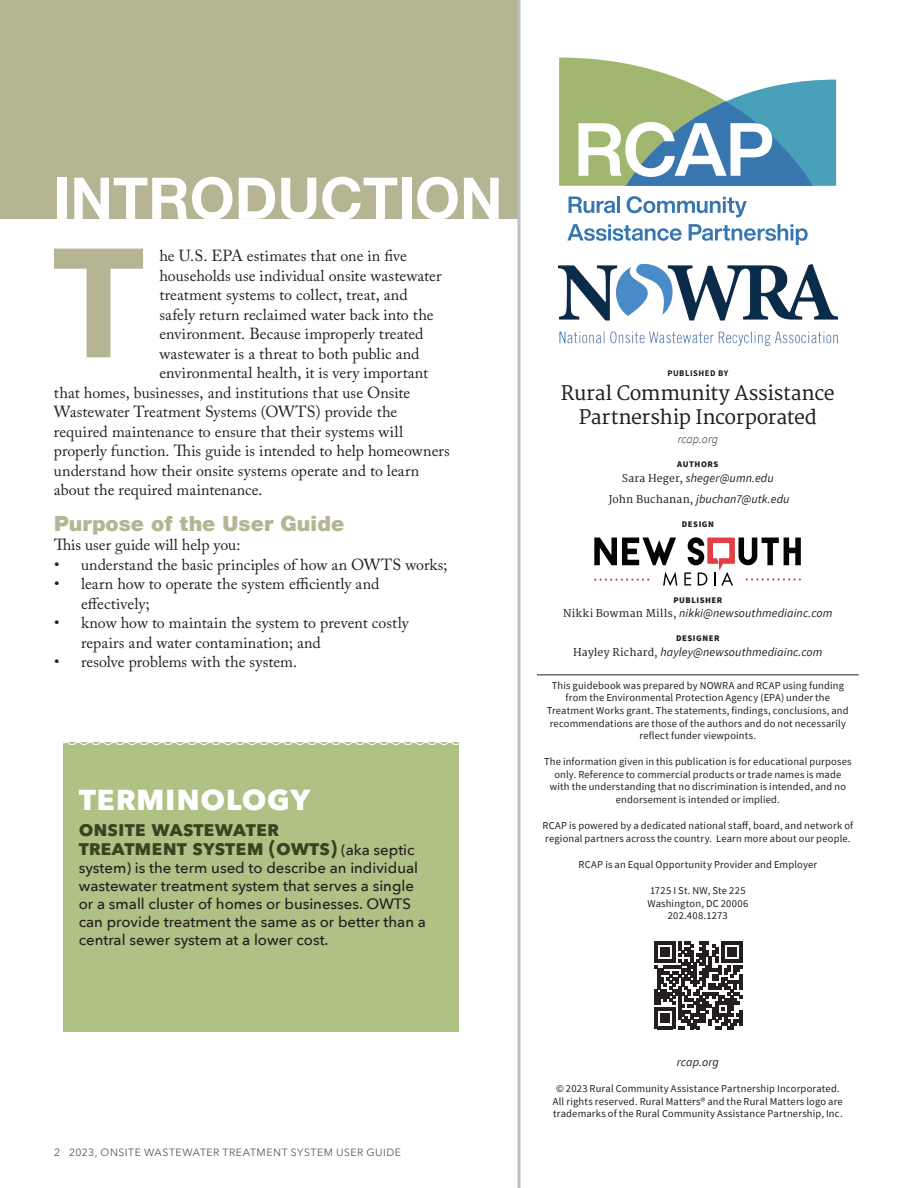
<style>
.page{position:relative;width:918px;height:1188px;background:#fff}
.page>*{position:absolute;margin:0;border:0;box-sizing:border-box;transform-origin:0 0}
.Main_Text__1st_parag{font:700 152.25px "Helvetica Neue";color:#b5b594}
.t1{font:700 57.6px "Helvetica Neue";color:#fff}
.t2{font:700 36px "Avenir Next";color:#fff}
.t3{font:700 21px/19.5px "Avenir Next";letter-spacing:.095em;color:#394321}
.t4{font:900 21px "Helvetica Neue";letter-spacing:.005em;color:#b5b594}
.t5{font:19.5px/24px "Merriweather";letter-spacing:-.02em;color:#231f20;text-align:center}
.Main_Text__1st_parag-2{font:15.9px/19.5px "Adobe Caslon Pro";color:#231f20}
.t6{font:500 15px/18px "Avenir Next";color:#231f20}
.Masthead__Names{font:italic 12px "Source Sans Pro";letter-spacing:.01em;color:#231f20}
.t7{font:italic 300 12px "Source Sans Pro";color:#231f20}
.Masthead__Positions{font:10.5px/12.6px "Source Sans Pro";letter-spacing:.015em;color:#231f20;text-align:center}
.t8{font:10.5px "Avenir Next";letter-spacing:.05em;color:#57585a}
.Masthead__Names-2{font:900 8.7px "Source Sans Pro";letter-spacing:.065em;color:#231f20}
.Masthead__Positions-2{font:700 8.7px "Source Sans Pro";letter-spacing:.065em;color:#231f20}
.s1{font-weight:500;font-size:15px;color:#231f20}
.s2{font-family:"Merriweather";font-style:normal;font-size:10.5px}
</style>
<div class="page">
<hr style="left:537px;top:674px;width:322px;height:1px;background:#231f20">
<svg style="left:569px;top:196px;width:46px;height:17px"></svg>
<hr style="left:617px;top:197px;width:3px;height:16px;background:#3876b0">
<svg style="left:626px;top:196px;width:121px;height:21px"></svg>
<svg style="left:567px;top:224px;width:115px;height:17px"></svg>
<svg style="left:689px;top:224px;width:119px;height:21px"></svg>
<svg style="left:559px;top:58px;width:277px;height:128px"></svg>
<svg style="left:594px;top:538px;width:82px;height:27px"></svg>
<svg style="left:663px;top:572px;width:14px;height:14px"></svg>
<svg style="left:594px;top:579px;width:55px;height:2px"></svg>
<svg style="left:684px;top:537px;width:117px;height:49px"></svg>
<svg style="left:654px;top:941px;width:88px;height:88px"></svg>
<hr style="left:739px;top:1011px;width:3px;height:15px;background:#231f20">
<div style="left:0;top:0;width:518px;height:218px;background:#b5b594"></div>
<img style="left:559px;top:265px;width:278px;height:80px">
<div style="left:63px;top:742px;width:396px;height:289px;background:#afc184"></div>
<svg style="left:63px;top:742px;width:396px;height:3px"></svg>
<hr style="left:518px;top:0;width:2px;height:1188px;background:#bcbdc0">
<p class="t1" style="left:53px;top:153px;width:451px">INTRODUCTION</p>
<p class="Main_Text__1st_parag" style="left:52px;top:184px;width:95px">T</p>
<p class="Main_Text__1st_parag-2" style="left:159px;top:246px;width:249px">he U.S. EPA estimates that one in five</p>
<p class="Main_Text__1st_parag-2" style="left:159px;top:266px;width:284px">households use individual onsite wastewater</p>
<p class="Main_Text__1st_parag-2" style="left:159px;top:285px;width:250px">treatment systems to collect, treat, and</p>
<p class="Main_Text__1st_parag-2" style="left:159px;top:305px;width:276px">safely return reclaimed water back into the</p>
<p class="Main_Text__1st_parag-2" style="left:159px;top:324px;width:266px">environment. Because improperly treated</p>
<p class="Main_Text__1st_parag-2" style="left:159px;top:344px;width:262px">wastewater is a threat to both public and</p>
<p class="Main_Text__1st_parag-2" style="left:159px;top:363px;width:270px">environmental health, it is very important</p>
<p class="Main_Text__1st_parag-2" style="left:54px;top:383px;width:358px">that homes, businesses, and institutions that use Onsite</p>
<p class="Main_Text__1st_parag-2" style="left:54px;top:402px;width:345px">Wastewater Treatment Systems (OWTS) provide the</p>
<p class="Main_Text__1st_parag-2" style="left:54px;top:422px;width:351px">required maintenance to ensure that their systems will</p>
<p class="Main_Text__1st_parag-2" style="left:54px;top:441px;width:397px">properly function. This guide is intended to help homeowners</p>
<p class="Main_Text__1st_parag-2" style="left:54px;top:461px;width:367px">understand how their onsite systems operate and to learn</p>
<p class="Main_Text__1st_parag-2" style="left:54px;top:480px;width:210px">about the required maintenance.</p>
<p class="t4" style="left:54px;top:511px;width:292px">Purpose of the User Guide</p>
<p class="Main_Text__1st_parag-2" style="left:54px;top:535px;width:188px">This user guide will help you:</p>
<p class="Main_Text__1st_parag-2" style="left:54px;top:554px;width:395px">• understand the basic principles of how an OWTS works;</p>
<p class="Main_Text__1st_parag-2" style="left:81px;top:574px;width:300px;text-indent:-27px">• learn how to operate the system efficiently and effectively;</p>
<p class="Main_Text__1st_parag-2" style="left:81px;top:613px;width:329px;text-indent:-27px">• know how to maintain the system to prevent costly repairs and water contamination; and</p>
<p class="Main_Text__1st_parag-2" style="left:54px;top:652px;width:245px">• resolve problems with the system.</p>
<p class="t2" style="left:79px;top:766px;width:233px">terminology</p>
<p class="t3" style="left:79px;top:819px;width:337px">onsite wastewater<br>treatment system (owts) <span class="s1">(aka septic</span></p>
<p class="t6" style="left:79px;top:859px;width:349px">system) is the term used to describe an individual wastewater treatment system that serves a single or a small cluster of homes or businesses. OWTS can provide treatment the same as or better than a central sewer system at a lower cost.</p>
<p class="t8" style="left:54px;top:1144px;width:349px">2 2023, ONSITE WASTEWATER TREATMENT SYSTEM USER GUIDE</p>
<p class="Masthead__Positions-2" style="left:667px;top:367px;width:63px">PUBLISHED BY</p>
<p class="t5" style="left:561px;top:381px;width:275px">Rural Community Assistance<br>Partnership Incorporated</p>
<p class="t7" style="left:678px;top:432px;width:42px">rcap.org</p>
<p class="Masthead__Names-2" style="left:677px;top:458px;width:43px">AUTHORS</p>
<p class="Masthead__Names" style="left:622px;top:470px;width:153px"><span class="s2">Sara Heger,</span> sheger@umn.edu</p>
<p class="Masthead__Names" style="left:609px;top:492px;width:182px"><span class="s2">John Buchanan,</span> jbuchan7@utk.edu</p>
<p class="Masthead__Names-2" style="left:682px;top:518px;width:34px">DESIGN</p>
<p class="Masthead__Names-2" style="left:673px;top:594px;width:51px">PUBLISHER</p>
<p class="Masthead__Names" style="left:563px;top:606px;width:271px"><span class="s2">Nikki Bowman Mills,</span> nikki@newsouthmediainc.com</p>
<p class="Masthead__Names-2" style="left:676px;top:632px;width:45px">DESIGNER</p>
<p class="Masthead__Names" style="left:573px;top:644px;width:251px"><span class="s2">Hayley Richard,</span> hayley@newsouthmediainc.com</p>
<p class="Masthead__Positions" style="left:547px;top:679px;width:303px">This guidebook was prepared by NOWRA and RCAP using funding from the Environmental Protection Agency (EPA) under the Treatment Works grant. The statements, findings, conclusions, and recommendations are those of the authors and do not necessarily reflect funder viewpoints.</p>
<p class="Masthead__Positions" style="left:544px;top:755px;width:309px">The information given in this publication is for educational purposes only. Reference to commercial products or trade names is made with the understanding that no discrimination is intended, and no endorsement is intended or implied.</p>
<p class="Masthead__Positions" style="left:542px;top:819px;width:312px;text-align:left">RCAP is powered by a dedicated national staff, board, and network of regional partners across the country. Learn more about our people.</p>
<p class="Masthead__Positions" style="left:579px;top:858px;width:240px">RCAP is an Equal Opportunity Provider and Employer</p>
<p class="Masthead__Positions" style="left:650px;top:884px;width:97px">1725 I St. NW, Ste 225</p>
<p class="Masthead__Positions" style="left:647px;top:897px;width:102px">Washington, DC 20006</p>
<p class="Masthead__Positions" style="left:668px;top:909px;width:61px">202.408.1273</p>
<p class="Masthead__Names" style="left:677px;top:1055px;width:44px">rcap.org</p>
<p class="Masthead__Positions" style="left:553px;top:1082px;width:291px;text-align:left">© 2023 Rural Community Assistance Partnership Incorporated.<br>All rights reserved. Rural Matters® and the Rural Matters logo are trademarks of the Rural Community Assistance Partnership, Inc.</p>
</div>
